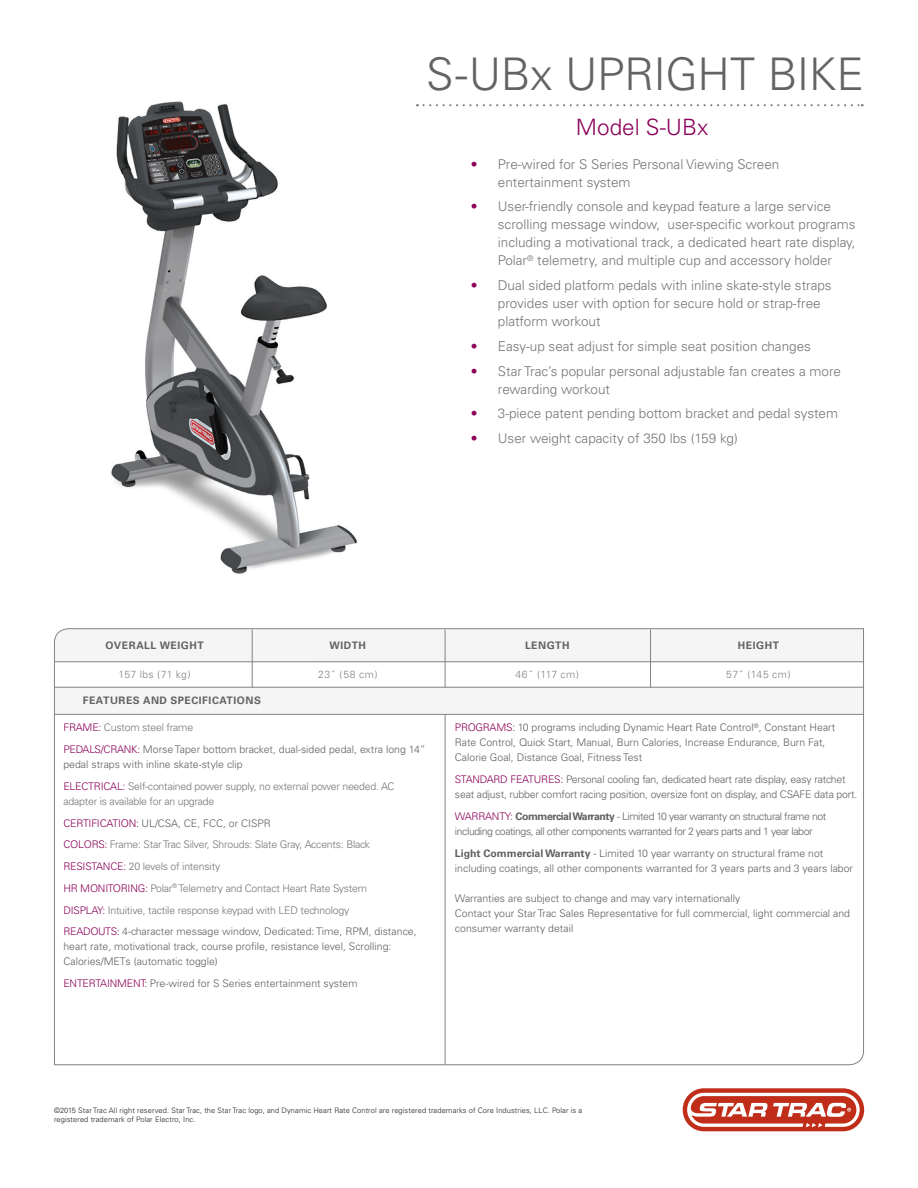
<style>
.page{position:relative;width:918px;height:1188px;background:#fff}
.page>*{position:absolute;margin:0;border:0;box-sizing:border-box;transform-origin:0 0}
.t1{font:300 45px "Univers";letter-spacing:-.01em;color:#636366}
.t2{font:300 22.5px "Univers";color:#8b0159}
.t3{font:300 13.5px/18px "Univers";color:#767575}
.t4{font:300 10.5px/15px "Univers";color:#5f5f62}
.t5{font:300 10.5px/21.8px "Univers";letter-spacing:-.02em;color:#767575}
.t6{font:300 10.5px/15px "Univers";letter-spacing:-.04em;color:#5f5f62}
.t7{font:700 10.35px "Univers";letter-spacing:.05em;color:#636366}
.t8{font:300 10.35px "Univers";letter-spacing:.045em;color:#808285}
.t9{font:300 7.5px/9px "Univers";letter-spacing:.01em;color:#231f20}
.s1{color:#8b0159}
.s2{color:#767575}
.s3{color:#5f5f62}
.s4{font-weight:700}
</style>
<div class="page">
<svg style="left:683px;top:1088px;width:181px;height:43px"></svg>
<img style="left:111px;top:101px;width:246px;height:473px">
<svg style="left:424px;top:104px;width:439px;height:2px"></svg>
<svg style="left:54px;top:628px;width:810px;height:438px"></svg>
<hr style="left:445px;top:715px;width:1px;height:350px;background:#808285">
<hr style="left:55px;top:661px;width:808px;height:1px;background:#808285">
<hr style="left:55px;top:714px;width:808px;height:1px;background:#808285">
<hr style="left:55px;top:687px;width:809px;height:1px;background:#808285">
<hr style="left:650px;top:629px;width:1px;height:58px;background:#808285">
<hr style="left:252px;top:629px;width:1px;height:58px;background:#808285">
<hr style="left:445px;top:629px;width:1px;height:58px;background:#808285">
<h1 class="t1" style="left:426px;top:47px;width:439px">S-UBx UPRIGHT BIKE</h1>
<h2 class="t2" style="left:576px;top:113px;width:134px">Model S-UBx</h2>
<p class="t3" style="left:498px;top:155px;width:283px;text-indent:-27px"><span class="s1">•</span> Pre-wired for S Series Personal Viewing Screen entertainment system</p>
<p class="t3" style="left:498px;top:198px;width:359px;text-indent:-27px"><span class="s1">•</span> User-friendly console and keypad feature a large service scrolling message window, user-specific workout programs including a motivational track, a dedicated heart rate display, Polar<sup>®</sup> telemetry, and multiple cup and accessory holder</p>
<p class="t3" style="left:498px;top:276px;width:335px;text-indent:-27px"><span class="s1">•</span> Dual sided platform pedals with inline skate-style straps provides user with option for secure hold or strap-free platform workout</p>
<p class="t3" style="left:471px;top:337px;width:342px"><span class="s1">•</span> Easy-up seat adjust for simple seat position changes</p>
<p class="t3" style="left:498px;top:362px;width:345px;text-indent:-27px"><span class="s1">•</span> Star Trac’s popular personal adjustable fan creates a more rewarding workout</p>
<p class="t3" style="left:471px;top:405px;width:369px"><span class="s1">•</span> 3-piece patent pending bottom bracket and pedal system</p>
<p class="t3" style="left:471px;top:429px;width:268px"><span class="s1">•</span> User weight capacity of 350 lbs (159 kg)</p>
<p class="t7" style="left:106px;top:639px;width:100px">OVERALL WEIGHT</p>
<p class="t8" style="left:119px;top:668px;width:74px">157 lbs (71 kg)</p>
<p class="t8" style="left:318px;top:668px;width:61px">23˝ (58 cm)</p>
<p class="t7" style="left:330px;top:639px;width:38px">WIDTH</p>
<p class="t7" style="left:525px;top:640px;width:46px">LENGTH</p>
<p class="t7" style="left:738px;top:639px;width:43px">HEIGHT</p>
<p class="t8" style="left:515px;top:668px;width:65px">46˝ (117 cm)</p>
<p class="t8" style="left:726px;top:668px;width:66px">57˝ (145 cm)</p>
<p class="t7" style="left:83px;top:694px;width:180px">FEATURES AND SPECIFICATIONS</p>
<p class="t4" style="left:63px;top:717px;width:364px;line-height:21.8px"><span class="s1">FRAME:</span> <span class="s2">Custom steel frame<br></span><span class="s1">PEDALS/CRANK:</span> Morse Taper bottom bracket, dual-sided pedal, extra long 14”</p>
<p class="t5" style="left:63px;top:753px;width:333px"><span class="s3">pedal straps with inline skate-style clip<br></span><span class="s1">ELECTRICAL:</span> Self-contained power supply, no external power needed. AC</p>
<p class="t5" style="left:63px;top:790px;width:355px">adapter is available for an upgrade<br><span class="s1">CERTIFICATION:</span> <span class="s3">UL/CSA, CE, FCC, or CISPR<br></span><span class="s1">COLORS:</span> Frame: Star Trac Silver, Shrouds: Slate Gray, Accents: Black <span class="s1">RESISTANCE:</span> 20 levels of intensity<br><span class="s1">HR MONITORING:</span> Polar<sup>®</sup> Telemetry and Contact Heart Rate System<br><span class="s1">DISPLAY:</span> Intuitive, tactile response keypad with LED technology<br><span class="s1">READOUTS:</span> <span class="s3">4-character message window, Dedicated: Time, RPM, distance,</span></p>
<p class="t4" style="left:63px;top:939px;width:330px">heart rate, motivational track, course profile, resistance level, Scrolling:<br>Calories/METs (automatic toggle)</p>
<p class="t4" style="left:63px;top:976px;width:296px"><span class="s1">ENTERTAINMENT:</span> Pre-wired for S Series entertainment system</p>
<p class="t4" style="left:455px;top:720px;width:382px"><span class="s1">PROGRAMS:</span> 10 programs including Dynamic Heart Rate Control<sup>®</sup>, Constant Heart<br>Rate Control, Quick Start, Manual, Burn Calories, Increase Endurance, Burn Fat,<br>Calorie Goal, Distance Goal, Fitness Test</p>
<p class="t4" style="left:455px;top:772px;width:404px"><span class="s1">STANDARD FEATURES:</span> Personal cooling fan, dedicated heart rate display, easy ratchet seat adjust, rubber comfort racing position, oversize font on display, and CSAFE data port.</p>
<p class="t6" style="left:455px;top:809px;width:373px"><span class="s1">WARRANTY:</span> <span class="s4">Commercial Warranty</span> - Limited 10 year warranty on structural frame not including coatings, all other components warranted for 2 years parts and 1 year labor</p>
<p class="t4" style="left:455px;top:845px;width:400px"><span class="s4">Light Commercial Warranty</span> - Limited 10 year warranty on structural frame not including coatings, all other components warranted for 3 years parts and 3 years labor</p>
<p class="t4" style="left:455px;top:890px;width:397px">Warranties are subject to change and may vary internationally<br>Contact your Star Trac Sales Representative for full commercial, light commercial and consumer warranty detail</p>
<p class="t9" style="left:54px;top:1106px;width:530px">©2015 Star Trac All right reserved. Star Trac, the Star Trac logo, and Dynamic Heart Rate Control are registered trademarks of Core Industries, LLC. Polar is a registered trademark of Polar Electro, Inc.</p>
</div>
